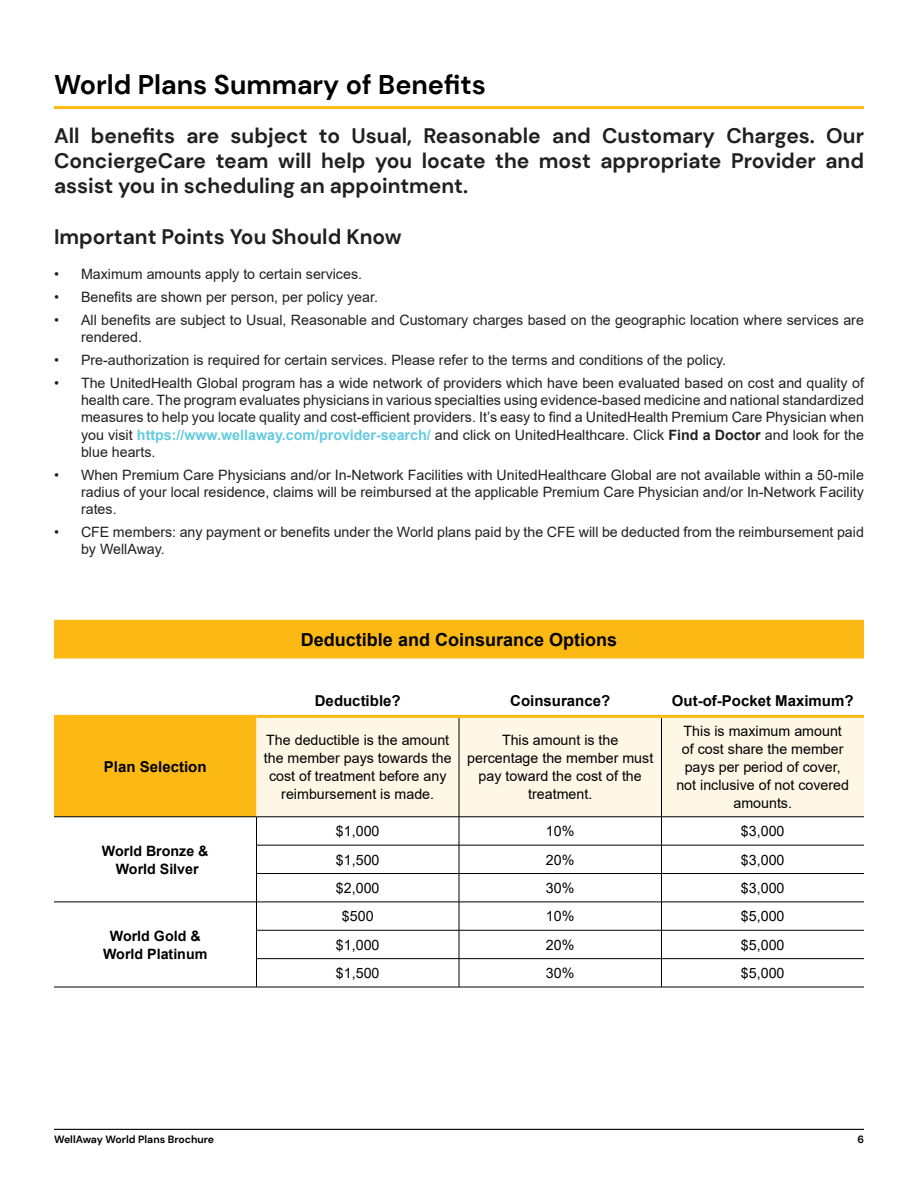
<style>
.page{position:relative;width:918px;height:1188px;background:#fff}
.page>*{position:absolute;margin:0;border:0;box-sizing:border-box;transform-origin:0 0}
.t1{font:700 27px "DM Sans";color:#000001}
.Body_1{font:700 21px/25.2px "DM Sans";color:#231f20;text-align:justify}
.Body_1-2{font:700 18px "Arial";color:#000001}
.Body_1-3{font:700 15px "Arial";color:#000001}
.t2{font:14.25px/17.1px "Arial";color:#231f20}
.Body_1-4{font:14.25px/18px "Arial";color:#000001;text-align:center}
.Body_1-5{font:700 14.25px/18px "Arial";color:#000001;text-align:center}
.t3{font:700 10.5px "DM Sans";color:#000001}
.s1{font-weight:700;color:#63cbdf}
.s2{font-weight:700}
</style>
<div class="page">
<hr style="left:54px;top:1129px;width:810px;height:1px;background:#000001">
<hr style="left:54px;top:106px;width:810px;height:3px;background:#fcb914">
<svg style="left:54px;top:620px;width:810px;height:197px;fill:#fcb914"></svg>
<div style="left:256px;top:718px;width:608px;height:99px;background:#fef7e6"></div>
<hr style="left:459px;top:718px;width:1px;height:99px;background:#000001">
<hr style="left:661px;top:718px;width:1px;height:99px;background:#000001">
<hr style="left:54px;top:817px;width:202px;height:1px;background:#000001">
<hr style="left:256px;top:817px;width:203px;height:1px;background:#000001">
<hr style="left:459px;top:817px;width:203px;height:1px;background:#000001">
<hr style="left:662px;top:817px;width:202px;height:1px;background:#000001">
<hr style="left:256px;top:845px;width:203px;height:1px;background:#000001">
<hr style="left:459px;top:845px;width:203px;height:1px;background:#000001">
<hr style="left:662px;top:845px;width:202px;height:1px;background:#000001">
<hr style="left:256px;top:873px;width:203px;height:1px;background:#000001">
<hr style="left:459px;top:873px;width:203px;height:1px;background:#000001">
<hr style="left:662px;top:873px;width:202px;height:1px;background:#000001">
<hr style="left:54px;top:902px;width:202px;height:1px;background:#000001">
<hr style="left:256px;top:902px;width:203px;height:1px;background:#000001">
<hr style="left:459px;top:902px;width:203px;height:1px;background:#000001">
<hr style="left:662px;top:902px;width:202px;height:1px;background:#000001">
<hr style="left:256px;top:930px;width:203px;height:1px;background:#000001">
<hr style="left:459px;top:930px;width:203px;height:1px;background:#000001">
<hr style="left:662px;top:930px;width:202px;height:1px;background:#000001">
<hr style="left:256px;top:958px;width:203px;height:1px;background:#000001">
<svg style="left:256px;top:818px;width:1px;height:169px"></svg>
<hr style="left:459px;top:958px;width:203px;height:1px;background:#000001">
<svg style="left:459px;top:817px;width:1px;height:170px"></svg>
<hr style="left:662px;top:958px;width:202px;height:1px;background:#000001">
<svg style="left:661px;top:818px;width:1px;height:169px"></svg>
<hr style="left:54px;top:987px;width:202px;height:1px;background:#000001">
<hr style="left:256px;top:987px;width:203px;height:1px;background:#000001">
<hr style="left:459px;top:987px;width:203px;height:1px;background:#000001">
<hr style="left:662px;top:987px;width:202px;height:1px;background:#000001">
<hr style="left:54px;top:715px;width:202px;height:3px;background:#fcb914">
<hr style="left:256px;top:715px;width:203px;height:3px;background:#fcb914">
<hr style="left:459px;top:715px;width:203px;height:3px;background:#fcb914">
<hr style="left:662px;top:715px;width:202px;height:3px;background:#fcb914">
<p class="t1" style="left:54px;top:68px;width:433px">World Plans Summary of Benefits</p>
<p class="Body_1" style="left:54px;top:123px;width:812px">All benefits are subject to Usual, Reasonable and Customary Charges. Our ConciergeCare team will help you locate the most appropriate Provider and assist you in scheduling an appointment.</p>
<p class="Body_1" style="left:54px;top:224px;width:349px">Important Points You Should Know</p>
<p class="t2" style="left:54px;top:265px;width:310px">• Maximum amounts apply to certain services.</p>
<p class="t2" style="left:54px;top:288px;width:326px">• Benefits are shown per person, per policy year.</p>
<p class="t2" style="left:81px;top:311px;width:784px;text-indent:-27px">• All benefits are subject to Usual, Reasonable and Customary charges based on the geographic location where services are rendered.</p>
<p class="t2" style="left:54px;top:352px;width:674px">• Pre-authorization is required for certain services. Please refer to the terms and conditions of the policy.</p>
<p class="t2" style="left:81px;top:375px;width:784px;text-align:justify;text-indent:-27px">• The UnitedHealth Global program has a wide network of providers which have been evaluated based on cost and quality of health care. The program evaluates physicians in various specialties using evidence-based medicine and national standardized measures to help you locate quality and cost-efficient providers. It’s easy to find a UnitedHealth Premium Care Physician when you visit <span class="s1">https://www.wellaway.com/provider-search/</span> and click on UnitedHealthcare. Click <span class="s2">Find a Doctor</span> and look for the blue hearts.</p>
<p class="t2" style="left:81px;top:466px;width:784px;text-align:justify;text-indent:-27px">• When Premium Care Physicians and/or In-Network Facilities with UnitedHealthcare Global are not available within a 50-mile radius of your local residence, claims will be reimbursed at the applicable Premium Care Physician and/or In-Network Facility rates.</p>
<p class="t2" style="left:81px;top:523px;width:784px;text-indent:-27px">• CFE members: any payment or benefits under the World plans paid by the CFE will be deducted from the reimbursement paid by WellAway.</p>
<p class="Body_1-2" style="left:301px;top:627px;width:318px">Deductible and Coinsurance Options</p>
<p class="Body_1-3" style="left:104px;top:756px;width:104px">Plan Selection</p>
<p class="Body_1-5" style="left:102px;top:842px;width:108px">World Bronze &amp;<br>World Silver</p>
<p class="Body_1-5" style="left:103px;top:927px;width:106px">World Gold &amp;<br>World Platinum</p>
<p class="Body_1-3" style="left:315px;top:690px;width:87px">Deductible?</p>
<p class="Body_1-3" style="left:510px;top:690px;width:102px">Coinsurance?</p>
<p class="Body_1-3" style="left:672px;top:690px;width:183px">Out-of-Pocket Maximum?</p>
<p class="Body_1-4" style="left:264px;top:731px;width:189px">The deductible is the amount the member pays towards the cost of treatment before any reimbursement is made.</p>
<p class="Body_1-4" style="left:467px;top:731px;width:188px">This amount is the percentage the member must pay toward the cost of the treatment.</p>
<p class="Body_1-4" style="left:676px;top:722px;width:174px">This is maximum amount of cost share the member pays per period of cover, not inclusive of not covered amounts.</p>
<p class="Body_1-4" style="left:336px;top:822px;width:45px">$1,000</p>
<p class="Body_1-4" style="left:546px;top:822px;width:30px">10%</p>
<p class="Body_1-4" style="left:741px;top:822px;width:45px">$3,000</p>
<p class="Body_1-4" style="left:336px;top:850px;width:45px">$1,500</p>
<p class="Body_1-4" style="left:546px;top:850px;width:30px">20%</p>
<p class="Body_1-4" style="left:741px;top:850px;width:45px">$3,000</p>
<p class="Body_1-4" style="left:336px;top:879px;width:45px">$2,000</p>
<p class="Body_1-4" style="left:546px;top:879px;width:30px">30%</p>
<p class="Body_1-4" style="left:741px;top:879px;width:45px">$3,000</p>
<p class="Body_1-4" style="left:342px;top:907px;width:33px">$500</p>
<p class="Body_1-4" style="left:546px;top:907px;width:30px">10%</p>
<p class="Body_1-4" style="left:741px;top:907px;width:45px">$5,000</p>
<p class="Body_1-4" style="left:336px;top:936px;width:45px">$1,000</p>
<p class="Body_1-4" style="left:546px;top:936px;width:30px">20%</p>
<p class="Body_1-4" style="left:741px;top:936px;width:45px">$5,000</p>
<p class="Body_1-4" style="left:336px;top:964px;width:45px">$1,500</p>
<p class="Body_1-4" style="left:546px;top:964px;width:30px">30%</p>
<p class="Body_1-4" style="left:741px;top:964px;width:45px">$5,000</p>
<p class="t3" style="left:54px;top:1133px;width:162px">WellAway World Plans Brochure</p>
<p class="t3" style="left:857px;top:1133px;width:8px">6</p>
</div>
